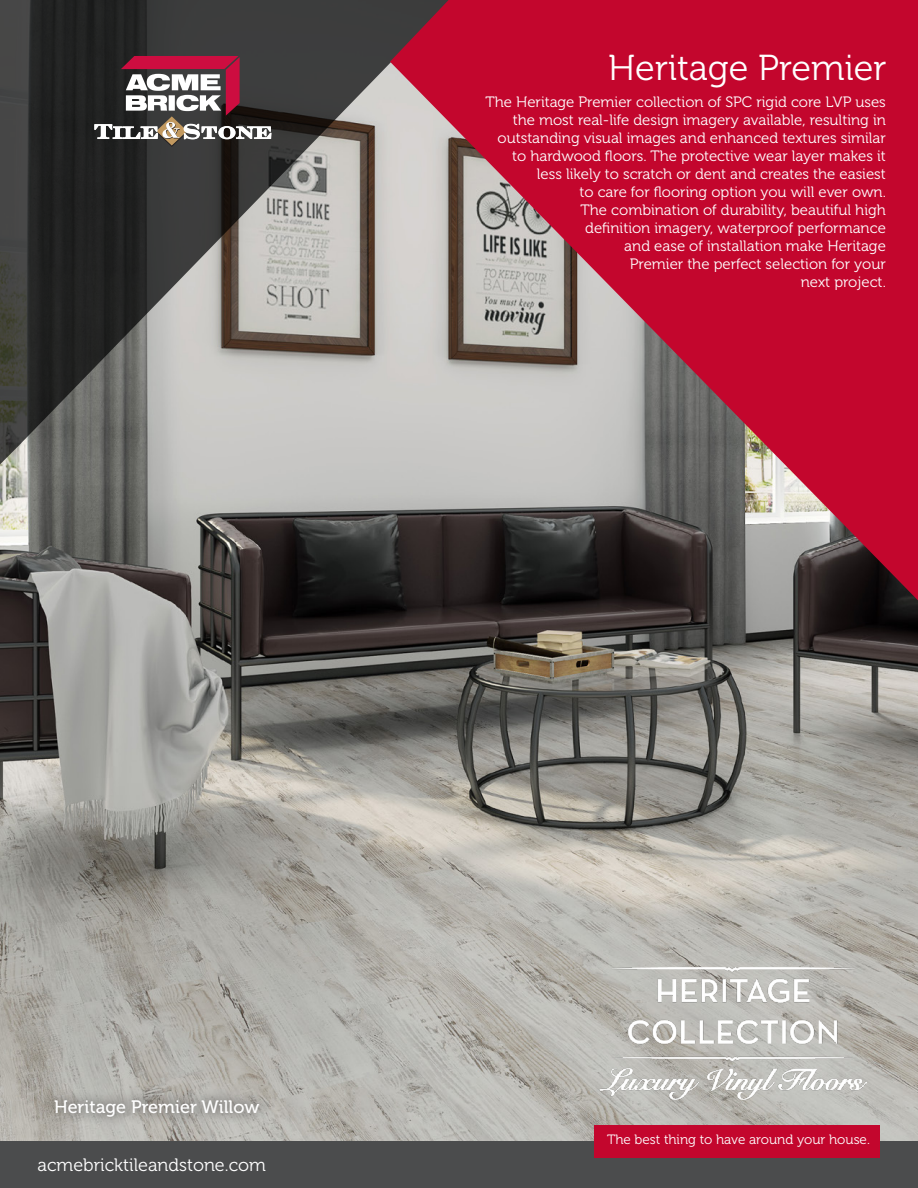
<style>
.page{position:relative;width:918px;height:1188px;background:#fff}
.page>*{position:absolute;margin:0;border:0;box-sizing:border-box;transform-origin:0 0}
.t1{font:36px "Museo 300";color:#fff}
.t2{font:18px "Museo 300";color:#fff}
.t3{font:18px "Museo 500";color:#fff}
.t4{font:15px/18px "Museo 300";color:#fff;text-align:right}
.t5{font:13.5px "Museo 300";color:#fff}
</style>
<div class="page">
<img style="left:0;top:478px;width:918px;height:664px">
<img style="left:600px;top:968px;width:267px;height:132px">
<svg style="left:0;top:0;width:390px;height:478px;background:#6e6d6a"></svg>
<svg style="left:390px;top:0;width:528px;height:600px;background:#aa4256"></svg>
<div style="left:43px;top:1087px;width:227px;height:41px;background:#231f20;opacity:.88"></div>
<div style="left:0;top:1142px;width:918px;height:46px;background:#4b4c4d"></div>
<div style="left:594px;top:1125px;width:286px;height:32px;background:#c3062d"></div>
<svg style="left:94px;top:56px;width:178px;height:91px"></svg>
<h1 class="t1" style="left:608px;top:48px;width:280px">Heritage Premier</h1>
<p class="t4" style="left:485px;top:94px;width:402px">The Heritage Premier collection of SPC rigid core LVP uses the most real-life design imagery available, resulting in outstanding visual images and enhanced textures similar to hardwood floors. The protective wear layer makes it less likely to scratch or dent and creates the easiest<br>to care for flooring option you will ever own.<br>The combination of durability, beautiful high<br>definition imagery, waterproof performance<br>and ease of installation make Heritage<br>Premier the perfect selection for your<br>next project.</p>
<p class="t3" style="left:54px;top:1096px;width:207px">Heritage Premier Willow</p>
<p class="t2" style="left:38px;top:1155px;width:230px">acmebricktileandstone.com</p>
<p class="t5" style="left:607px;top:1132px;width:264px">The best thing to have around your house.</p>
</div>
